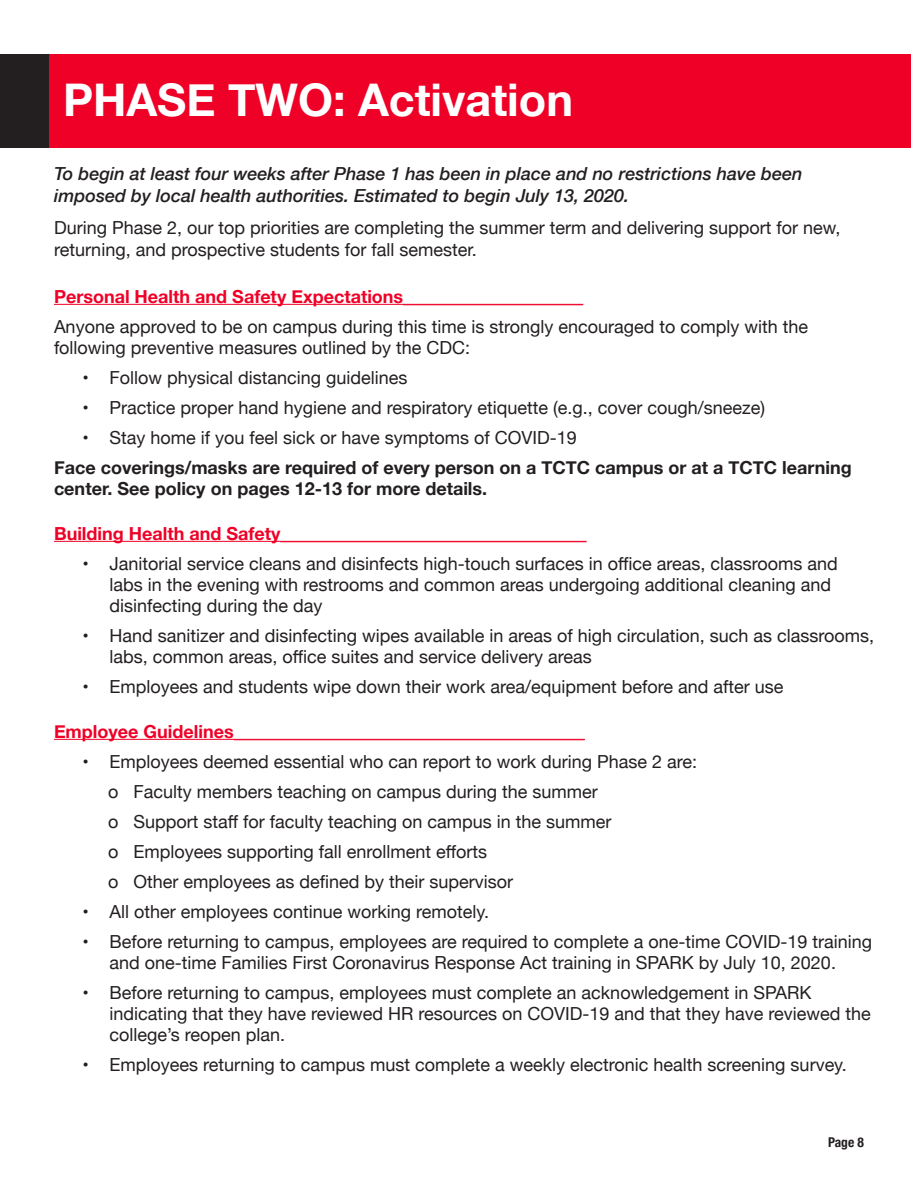
<style>
.page{position:relative;width:918px;height:1188px;background:#fff}
.page>*{position:absolute;margin:0;border:0;box-sizing:border-box;transform-origin:0 0}
.t1{font:700 45px "Helvetica Neue";color:#fff}
.t2{font:18px/21px "Helvetica Neue";color:#231f20}
.t3{font:700 18px "Helvetica Neue";color:#ef0027}
.t4{font:italic 500 18px/22.5px "Helvetica Neue";color:#231f20}
.t5{font:700 18px/21px "Helvetica Neue";color:#231f20}
.t6{font:700 condensed 13.5px "Helvetica Neue";color:#231f20}
</style>
<div class="page">
<hr style="left:54px;top:304px;width:529px;height:1px;background:#ef0027">
<hr style="left:54px;top:541px;width:533px;height:1px;background:#ef0027">
<hr style="left:54px;top:739px;width:531px;height:1px;background:#ef0027">
<div style="left:47px;top:54px;width:864px;height:94px;background:#ef0027"></div>
<div style="left:0;top:54px;width:48px;height:94px;background:#231f20"></div>
<p class="t1" style="left:63px;top:65px;width:512px">PHASE TWO: Activation</p>
<p class="t4" style="left:54px;top:161px;width:750px">To begin at least four weeks after Phase 1 has been in place and no restrictions have been imposed by local health authorities. Estimated to begin July 13, 2020.</p>
<p class="t2" style="left:54px;top:217px;width:788px;line-height:22.5px">During Phase 2, our top priorities are completing the summer term and delivering support for new, returning, and prospective students for fall semester.</p>
<p class="t3" style="left:54px;top:282px;width:531px">Personal Health and Safety Expectations____________________</p>
<p class="t2" style="left:54px;top:317px;width:756px">Anyone approved to be on campus during this time is strongly encouraged to comply with the following preventive measures outlined by the CDC:</p>
<p class="t2" style="left:82px;top:368px;width:327px">• Follow physical distancing guidelines</p>
<p class="t2" style="left:82px;top:398px;width:684px">• Practice proper hand hygiene and respiratory etiquette (e.g., cover cough/sneeze)</p>
<p class="t2" style="left:82px;top:428px;width:496px">• Stay home if you feel sick or have symptoms of COVID-19</p>
<p class="t5" style="left:54px;top:457px;width:799px">Face coverings/masks are required of every person on a TCTC campus or at a TCTC learning center. See policy on pages 12-13 for more details.</p>
<p class="t3" style="left:54px;top:519px;width:534px">Building Health and Safety__________________________________</p>
<p class="t2" style="left:110px;top:554px;width:730px;text-indent:-27px">• Janitorial service cleans and disinfects high-touch surfaces in office areas, classrooms and labs in the evening with restrooms and common areas undergoing additional cleaning and disinfecting during the day</p>
<p class="t2" style="left:110px;top:626px;width:766px;text-indent:-27px">• Hand sanitizer and disinfecting wipes available in areas of high circulation, such as classrooms, labs, common areas, office suites and service delivery areas</p>
<p class="t2" style="left:82px;top:677px;width:703px">• Employees and students wipe down their work area/equipment before and after use</p>
<p class="t3" style="left:54px;top:717px;width:532px">Employee Guidelines_______________________________________</p>
<p class="t2" style="left:82px;top:752px;width:616px">• Employees deemed essential who can report to work during Phase 2 are:</p>
<p class="t2" style="left:108px;top:782px;width:491px">o Faculty members teaching on campus during the summer</p>
<p class="t2" style="left:108px;top:812px;width:505px">o Support staff for faculty teaching on campus in the summer</p>
<p class="t2" style="left:108px;top:842px;width:381px">o Employees supporting fall enrollment efforts</p>
<p class="t2" style="left:108px;top:872px;width:407px">o Other employees as defined by their supervisor</p>
<p class="t2" style="left:82px;top:902px;width:408px">• All other employees continue working remotely.</p>
<p class="t2" style="left:82px;top:932px;width:791px;text-align:center">• Before returning to campus, employees are required to complete a one-time COVID-19 training and one-time Families First Coronavirus Response Act training in SPARK by July 10, 2020.</p>
<p class="t2" style="left:110px;top:983px;width:763px;text-indent:-27px">• Before returning to campus, employees must complete an acknowledgement in SPARK indicating that they have reviewed HR resources on COVID-19 and that they have reviewed the college’s reopen plan.</p>
<p class="t2" style="left:82px;top:1055px;width:766px">• Employees returning to campus must complete a weekly electronic health screening survey.</p>
<p class="t6" style="left:828px;top:1131px;width:37px">Page 8</p>
</div>
